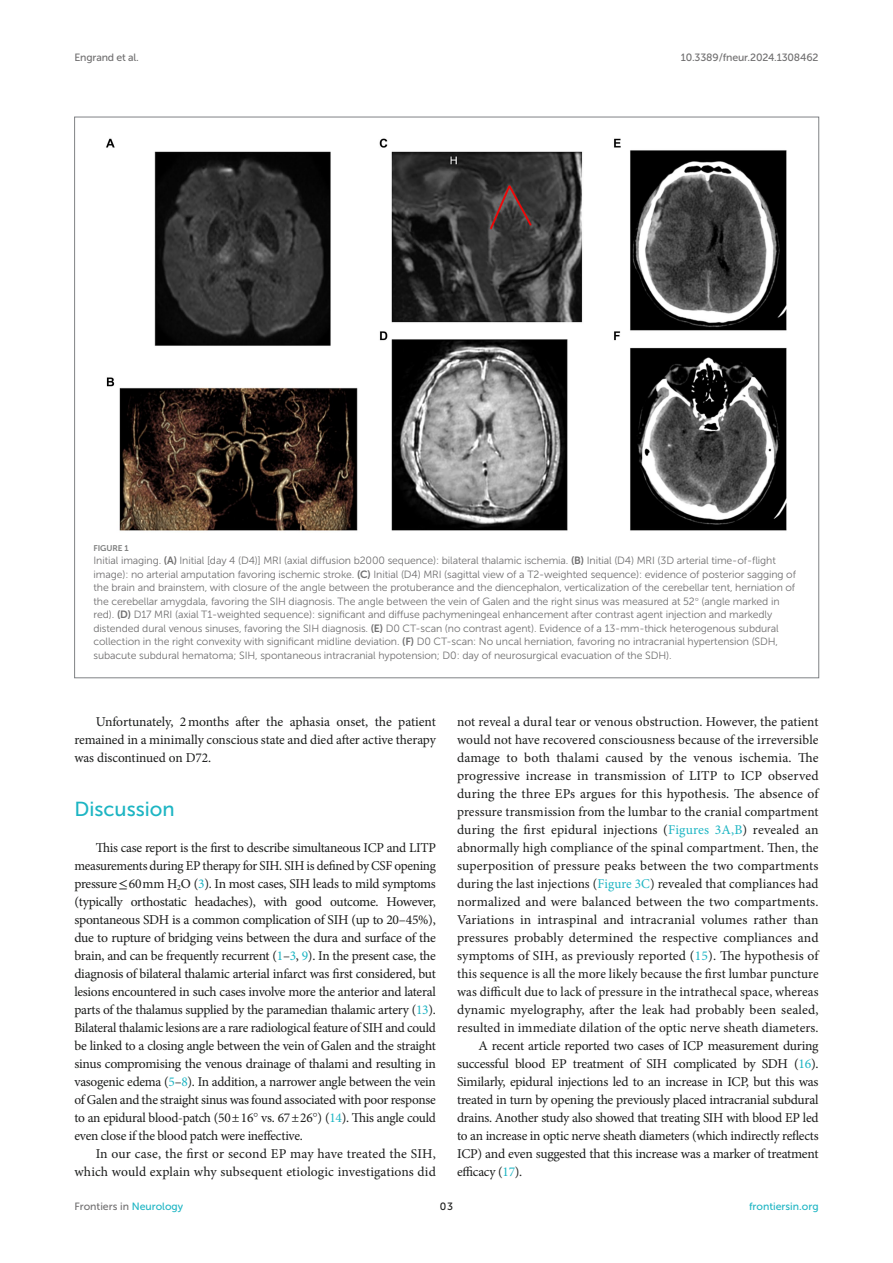
<style>
.page{position:relative;width:893px;height:1263px;background:#fff}
.page>*{position:absolute;margin:0;border:0;box-sizing:border-box;transform-origin:0 0}
.HEAD_1{font:20.25px "Museo Sans 500";color:#1db5c3}
.TEXT{font:13.5px/18px "Minion Pro";color:#1b1c1b;text-align:justify}
.TEXT_FLUSH{font:13.5px/18px "Minion Pro";letter-spacing:-.02em;color:#1b1c1b;text-align:justify}
.FIG_LEG{font:10.5px/13.5px "Museo Sans 300";letter-spacing:-.01em;color:#706f70}
.t1{font:10.5px "Museo Sans 500";letter-spacing:-.015em;color:#706f70}
.t2{font:10.5px "Museo Sans 500";color:#1db5c3}
.t3{font:10.5px "Museo Sans 500";color:#1b1c1b}
.FIG_HD{font:8.25px "Museo Sans 700";letter-spacing:-.01em;color:#7e7f7f}
.s1{font-family:"Museo Sans 700"}
.s2{font-family:"STIX"}
.s3{font-family:"STIX General"}
.s4{color:#1db5c3}
</style>
<div class="page">
<img style="left:106px;top:138px;width:681px;height:393px">
<p class="t1" style="left:74px;top:51px;width:66px">Engrand et al.</p>
<p class="t1" style="left:681px;top:51px;width:139px">10.3389/fneur.2024.1308462</p>
<p class="FIG_HD" style="left:94px;top:543px;width:37px">FIGURE 1</p>
<p class="FIG_LEG" style="left:94px;top:554px;width:704px">Initial imaging. <span class="s1">(A)</span> Initial [day 4 (D4)] MRI (axial diffusion b2000 sequence): bilateral thalamic ischemia. <span class="s1">(B)</span> Initial (D4) MRI (3D arterial time-of-flight image): no arterial amputation favoring ischemic stroke. <span class="s1">(C)</span> Initial (D4) MRI (sagittal view of a T2-weighted sequence): evidence of posterior sagging of the brain and brainstem, with closure of the angle between the protuberance and the diencephalon, verticalization of the cerebellar tent, herniation of the cerebellar amygdala, favoring the SIH diagnosis. The angle between the vein of Galen and the right sinus was measured at 52<span class="s2">°</span> (angle marked in red). <span class="s1">(D)</span> D17 MRI (axial T1-weighted sequence): significant and diffuse pachymeningeal enhancement after contrast agent injection and markedly distended dural venous sinuses, favoring the SIH diagnosis. <span class="s1">(E)</span> D0 CT-scan (no contrast agent). Evidence of a 13-mm-thick heterogenous subdural collection in the right convexity with significant midline deviation. <span class="s1">(F)</span> D0 CT-scan: No uncal herniation, favoring no intracranial hypertension (SDH, subacute subdural hematoma; SIH, spontaneous intracranial hypotension; D0: day of neurosurgical evacuation of the SDH).</p>
<p class="TEXT" style="left:74px;top:713px;width:363px;text-indent:21px">Unfortunately, 2months after the aphasia onset, the patient remained in a minimally conscious state and died after active therapy was discontinued on D72.</p>
<p class="HEAD_1" style="left:74px;top:798px;width:102px">Discussion</p>
<p class="TEXT_FLUSH" style="left:74px;top:839px;width:363px;text-indent:21px">This case report is the first to describe simultaneous ICP and LITP measurements during EP therapy for SIH. SIH is defined by CSF opening pressure<span class="s3">≤</span>60mm H<sub>2</sub>O (<span class="s4">3</span>). In most cases, SIH leads to mild symptoms (typically orthostatic headaches), with good outcome. However, spontaneous SDH is a common complication of SIH (up to 20–45%), due to rupture of bridging veins between the dura and surface of the brain, and can be frequently recurrent (<span class="s4">1</span>–<span class="s4">3</span>, <span class="s4">9</span>). In the present case, the diagnosis of bilateral thalamic arterial infarct was first considered, but lesions encountered in such cases involve more the anterior and lateral parts of the thalamus supplied by the paramedian thalamic artery (<span class="s4">13</span>).<br>Bilateral thalamic lesions are a rare radiological feature of SIH and could be linked to a closing angle between the vein of Galen and the straight sinus compromising the venous drainage of thalami and resulting in vasogenic edema (<span class="s4">5</span>–<span class="s4">8</span>). In addition, a narrower angle between the vein of Galen and the straight sinus was found associated with poor response to an epidural blood-patch (50±16<span class="s2">°</span> vs. 67±26<span class="s2">°</span>) (<span class="s4">14</span>). This angle could even close if the blood patch were ineffective.</p>
<p class="TEXT" style="left:74px;top:1145px;width:363px;text-align:right">In our case, the first or second EP may have treated the SIH, which would explain why subsequent etiologic investigations did</p>
<p class="TEXT" style="left:457px;top:713px;width:363px">not reveal a dural tear or venous obstruction. However, the patient would not have recovered consciousness because of the irreversible damage to both thalami caused by the venous ischemia. The progressive increase in transmission of LITP to ICP observed during the three EPs argues for this hypothesis. The absence of pressure transmission from the lumbar to the cranial compartment during the first epidural injections (<span class="s4">Figures 3A,B</span>) revealed an abnormally high compliance of the spinal compartment. Then, the superposition of pressure peaks between the two compartments during the last injections (<span class="s4">Figure 3C</span>) revealed that compliances had normalized and were balanced between the two compartments.<br>Variations in intraspinal and intracranial volumes rather than pressures probably determined the respective compliances and symptoms of SIH, as previously reported (<span class="s4">15</span>). The hypothesis of this sequence is all the more likely because the first lumbar puncture was difficult due to lack of pressure in the intrathecal space, whereas dynamic myelography, after the leak had probably been sealed, resulted in immediate dilation of the optic nerve sheath diameters.</p>
<p class="TEXT" style="left:457px;top:1037px;width:363px;text-indent:21px">A recent article reported two cases of ICP measurement during successful blood EP treatment of SIH complicated by SDH (<span class="s4">16</span>).<br>Similarly, epidural injections led to an increase in ICP, but this was treated in turn by opening the previously placed intracranial subdural drains. Another study also showed that treating SIH with blood EP led to an increase in optic nerve sheath diameters (which indirectly reflects ICP) and even suggested that this increase was a marker of treatment efficacy (<span class="s4">17</span>).</p>
<p class="t1" style="left:74px;top:1200px;width:110px">Frontiers in <span class="s4">Neurology</span></p>
<p class="t3" style="left:440px;top:1200px;width:15px">03</p>
<p class="t2" style="left:749px;top:1200px;width:71px">frontiersin.org</p>
</div>
